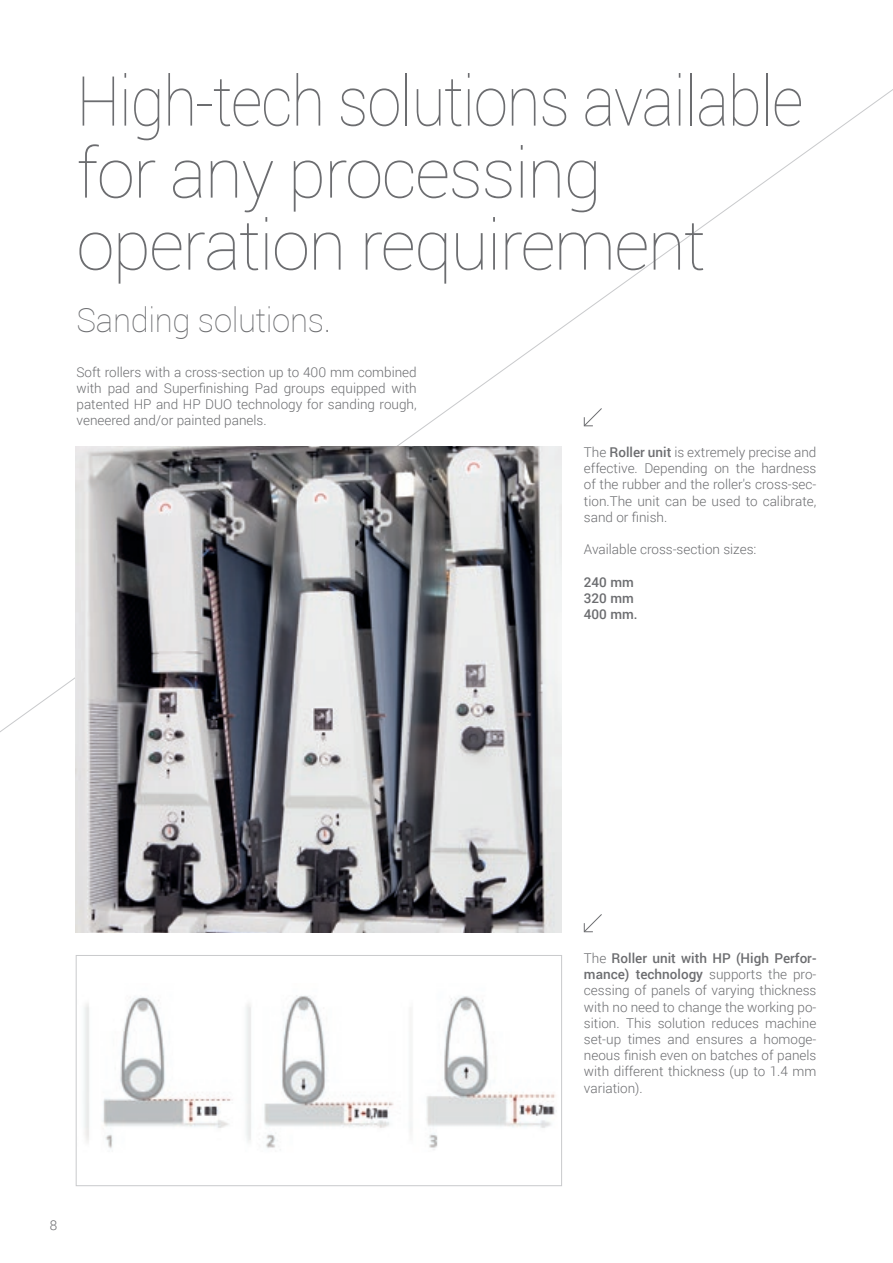
<style>
.page{position:relative;width:893px;height:1263px;background:#fff}
.page>*{position:absolute;margin:0;border:0;box-sizing:border-box;transform-origin:0 0}
.t1{font:100 69px/72px "Roboto";letter-spacing:-.02em;color:#6c6d70;scale:.9 1}
.t2{font:100 33px "Roboto";letter-spacing:-.01em;color:#6c6d70}
.t3{font:300 13.5px/16.2px "Roboto";color:#6c6d70;text-align:justify}
.t4{font:500 13.5px/16.2px "Roboto";color:#6c6d70}
.s1{font-weight:500}
</style>
<div class="page">
<img style="left:84px;top:995px;width:472px;height:155px">
<div style="left:76px;top:955px;width:486px;height:231px;border:1px solid #c9cacc"></div>
<img style="left:76px;top:447px;width:486px;height:486px">
<svg style="left:583px;top:408px;width:19px;height:19px"></svg>
<svg style="left:583px;top:914px;width:19px;height:18px"></svg>
<p class="t1" style="left:77px;top:63px;width:809px">High-tech solutions available for any processing operation requirement</p>
<p class="t2" style="left:77px;top:298px;width:256px">Sanding solutions.</p>
<p class="t3" style="left:77px;top:363px;width:342px">Soft rollers with a cross-section up to 400 mm combined with pad and Superfinishing Pad groups equipped with patented HP and HP DUO technology for sanding rough, veneered and/or painted panels.</p>
<p class="t3" style="left:584px;top:444px;width:234px">The <span class="s1">Roller unit</span> is extremely precise and effective. Depending on the hardness of the rubber and the roller's cross-sec&shy;tion.The unit can be used to calibrate, sand or finish.</p>
<p class="t3" style="left:584px;top:541px;width:174px">Available cross-section sizes:</p>
<p class="t4" style="left:584px;top:573px;width:55px">240 mm<br>320 mm<br>400 mm.</p>
<p class="t3" style="left:50px;top:1216px;width:9px">8</p>
<p class="t3" style="left:584px;top:949px;width:234px">The <span class="s1">Roller unit with HP (High Perfor&shy;mance) technology</span> supports the pro&shy;cessing of panels of varying thickness with no need to change the working po&shy;sition. This solution reduces machine set-up times and ensures a homoge&shy;neous finish even on batches of panels with different thickness (up to 1.4 mm variation).</p>
</div>
